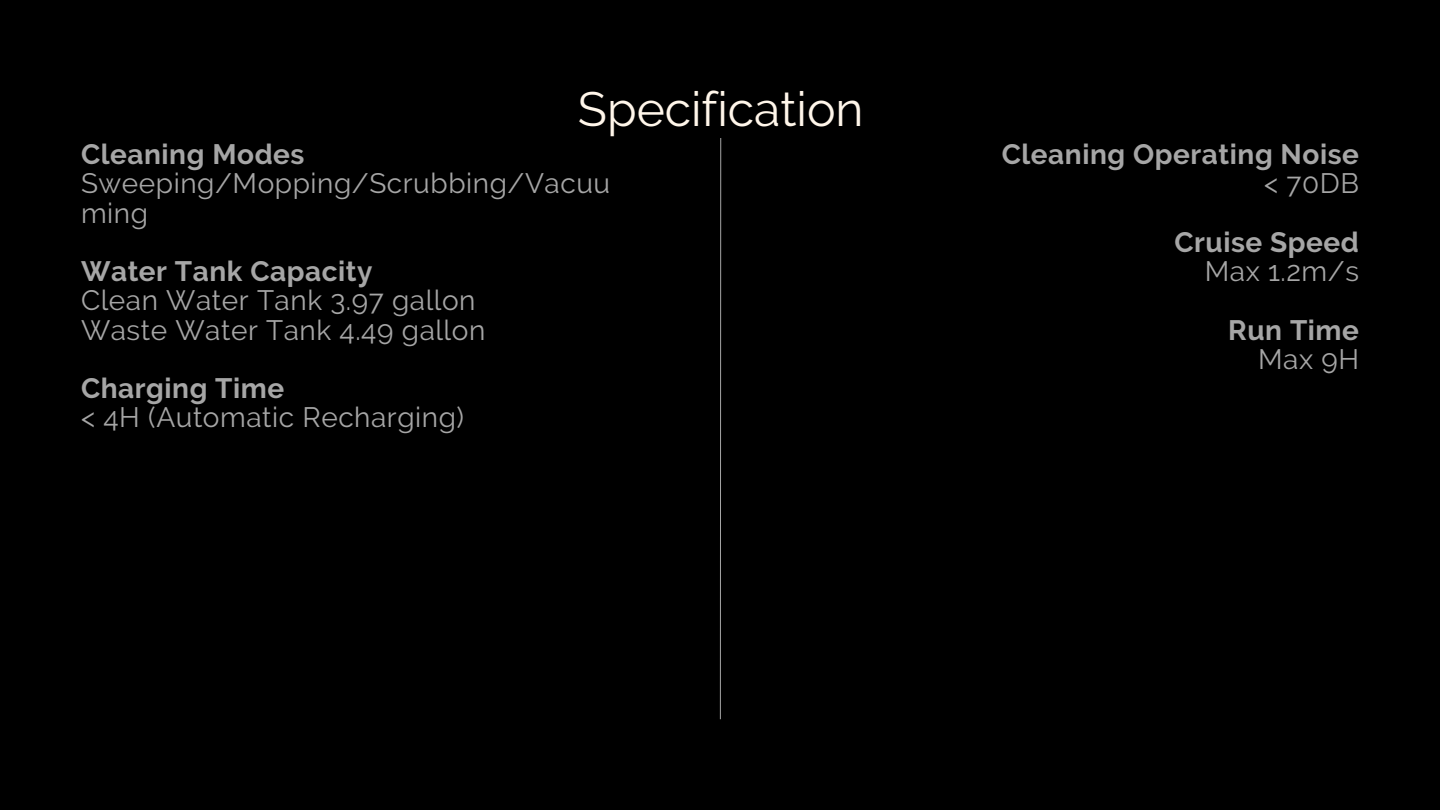
<style>
.page{position:relative;width:1440px;height:810px;background:#000}
.page>*{position:absolute;margin:0;border:0;box-sizing:border-box;transform-origin:0 0}
.t1{font:48px "Raleway";color:#fff6ea}
.t2{font:28px/29.2px "Raleway";letter-spacing:.02em;color:#a6a6a6}
.t3{font:700 28px "Raleway";letter-spacing:.02em;color:#a6a6a6}
</style>
<div class="page">
<svg style="left:720px;top:138px;width:1px;height:582px"></svg>
<p class="t1" style="left:578px;top:81px;width:287px">Specification</p>
<p class="t3" style="left:81px;top:138px;width:225px">Cleaning Modes</p>
<p class="t2" style="left:81px;top:169px;width:531px">Sweeping/Mopping/Scrubbing/Vacuu ming</p>
<p class="t3" style="left:81px;top:255px;width:293px">Water Tank Capacity</p>
<p class="t2" style="left:81px;top:286px;width:396px">Clean Water Tank 3.97 gallon</p>
<p class="t2" style="left:81px;top:315px;width:406px">Waste Water Tank 4.49 gallon</p>
<p class="t3" style="left:81px;top:372px;width:205px">Charging Time</p>
<p class="t2" style="left:81px;top:403px;width:385px">&lt; 4H (Automatic Recharging)</p>
<p class="t3" style="left:1002px;top:138px;width:359px">Cleaning Operating Noise</p>
<p class="t2" style="left:1264px;top:169px;width:96px">&lt; 70DB</p>
<p class="t3" style="left:1174px;top:226px;width:186px">Cruise Speed</p>
<p class="t2" style="left:1205px;top:257px;width:156px">Max 1.2m/s</p>
<p class="t3" style="left:1228px;top:313px;width:132px">Run Time</p>
<p class="t2" style="left:1258px;top:345px;width:102px">Max 9H</p>
</div>
